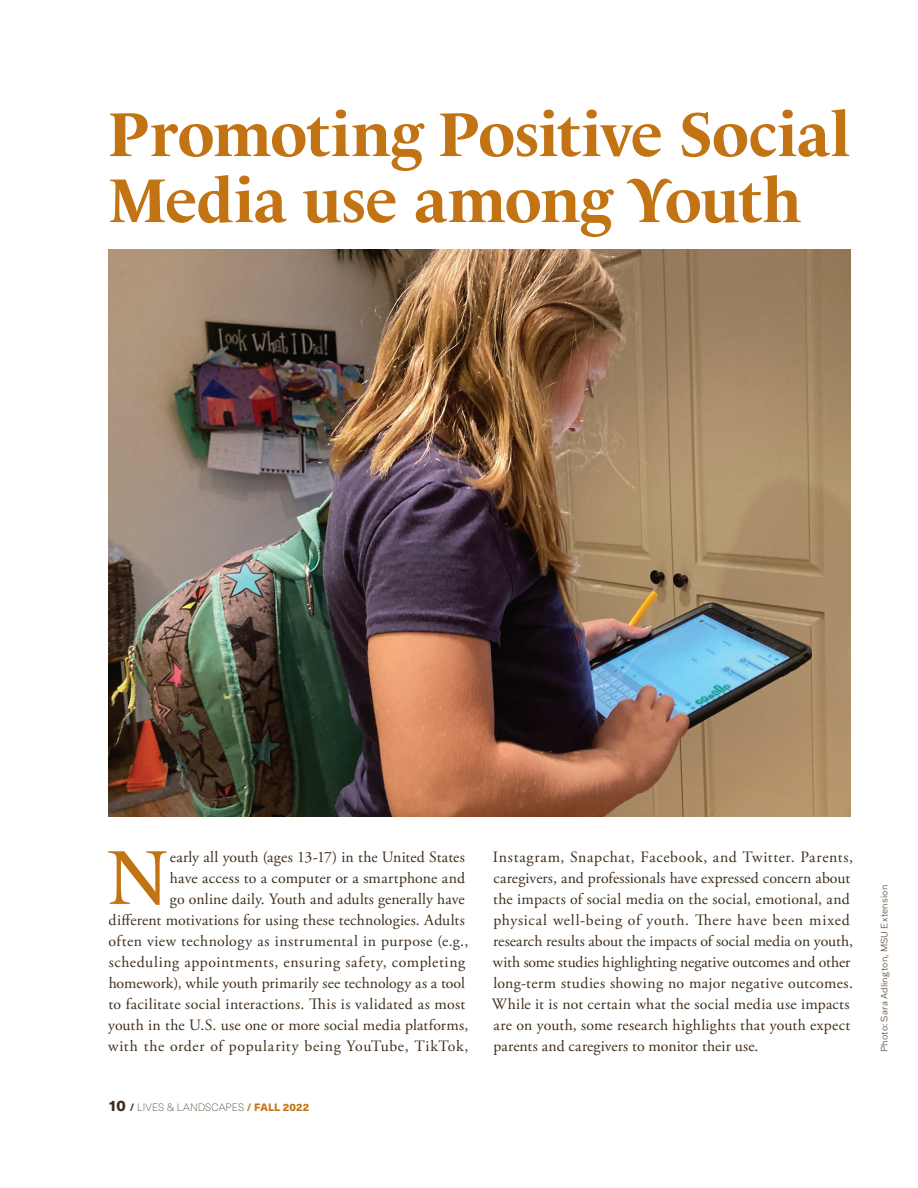
<style>
.page{position:relative;width:918px;height:1188px;background:#fff}
.page>*{position:absolute;margin:0;border:0;box-sizing:border-box;transform-origin:0 0}
.Body__with_dropcap{font:78px "Le Monde Livre Cla Std";color:#c27414}
.Article_Headline__St{font:700 63px/66px "Le Monde Livre Cla Std";letter-spacing:-.015em;color:#c27414}
.Body__with_dropcap-2{font:15.75px/21px "Adobe Garamond Pro";letter-spacing:.015em;color:#3f2d1a;text-align:right}
.t1{font:100 10.5px "Neue Haas Unica W1 G";letter-spacing:.015em;color:#3f2d1a}
.Photo_Credit__vertic{font:300 9px "Franklin Gothic ATF";letter-spacing:.025em;color:#553d2a}
.s1{font-weight:800;font-size:15px}
.s2{font-weight:800}
.s3{font-weight:800;color:#c27414}
</style>
<div class="page">
<img style="left:108px;top:250px;width:742px;height:567px">
<p class="Article_Headline__St" style="left:108px;top:102px;width:744px">Promoting Positive Social<br>Media use among Youth</p>
<p class="Body__with_dropcap-2" style="left:108px;top:847px;width:362px">early all youth (ages 13-17) in the United States<br>have access to a computer or a smartphone and<br>go online daily. Youth and adults generally have<br>different motivations for using these technologies. Adults often view technology as instrumental in purpose (e.g., scheduling appointments, ensuring safety, completing homework), while youth primarily see technology as a tool to facilitate social interactions. This is validated as most youth in the U.S. use one or more social media platforms, with the order of popularity being YouTube, TikTok,</p>
<p class="Body__with_dropcap-2" style="left:492px;top:847px;width:363px;text-align:left">Instagram, Snapchat, Facebook, and Twitter. Parents, caregivers, and professionals have expressed concern about the impacts of social media on the social, emotional, and physical well-being of youth. There have been mixed research results about the impacts of social media on youth, with some studies highlighting negative outcomes and other long-term studies showing no major negative outcomes.<br>While it is not certain what the social media use impacts are on youth, some research highlights that youth expect parents and caregivers to monitor their use.</p>
<p class="Body__with_dropcap" style="left:105px;top:831px;width:65px">N</p>
<p class="t1" style="left:108px;top:1100px;width:203px"><span class="s1">10</span> <span class="s2">/</span> LIVES &amp; LANDSCAPES <span class="s3">/ FALL 2022</span></p>
<p class="Photo_Credit__vertic" style="left:878px;top:1052px;width:169px;rotate:-90deg">Photo: Sara Adlington, MSU Extension</p>
</div>
